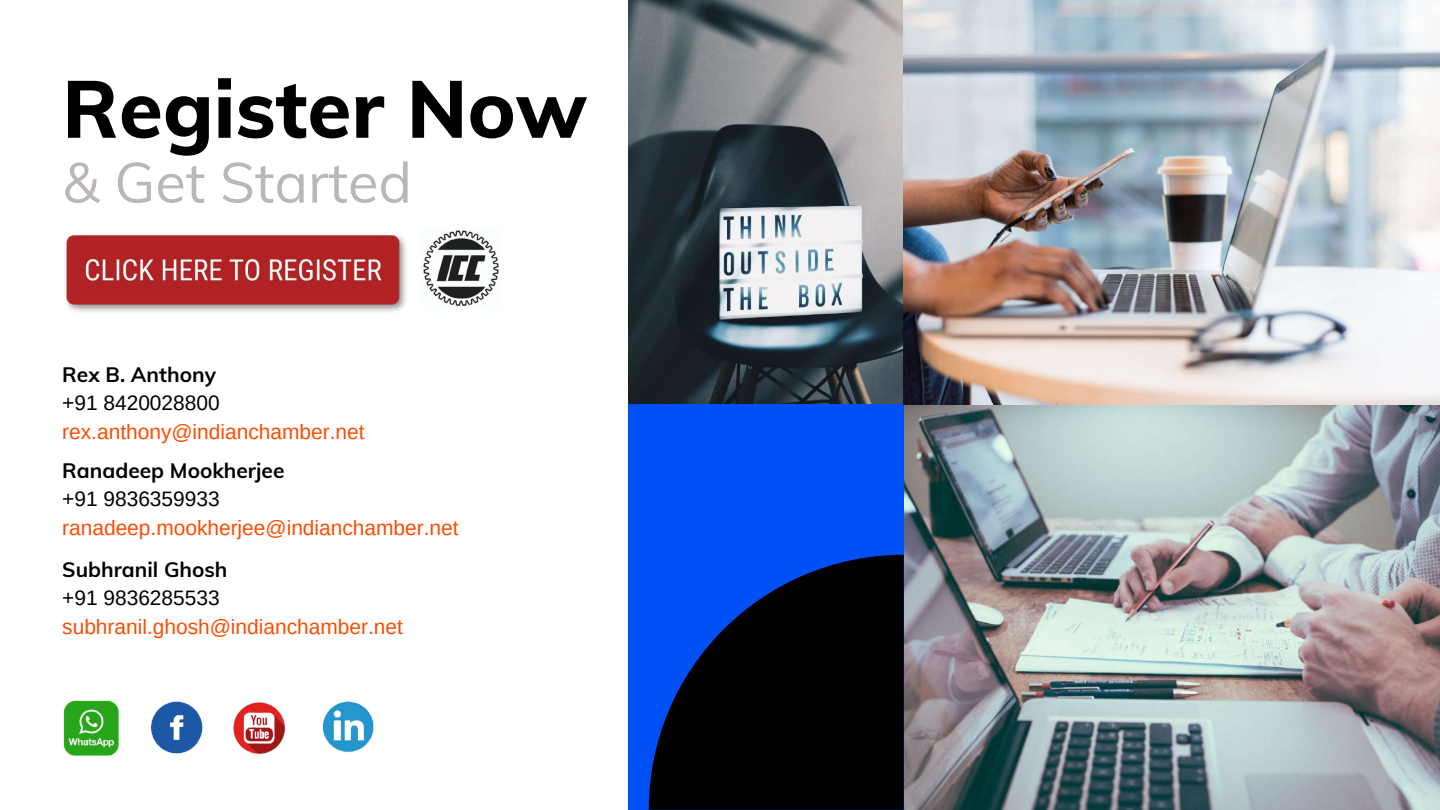
<style>
.page{position:relative;width:1440px;height:810px;background:#fff}
.page>*{position:absolute;margin:0;border:0;box-sizing:border-box;transform-origin:0 0}
.t1{font:800 80px "Muli";color:#000}
.t2{font:56px "Muli";color:#bbb7b8}
.t3{font:20.9px "Arimo";color:#fe4c00}
.t4{font:700 20.9px "Muli";color:#000}
.t5{font:20.9px "Arimo";color:#000}
</style>
<div class="page">
<img style="left:628px;top:0;width:276px;height:404px">
<img style="left:904px;top:405px;width:536px;height:405px">
<div style="left:628px;top:405px;width:276px;height:405px;background:#0050f5"></div>
<svg style="left:649px;top:555px;width:255px;height:255px;fill:#000"></svg>
<img style="left:904px;top:0;width:536px;height:405px">
<img style="left:423px;top:230px;width:76px;height:76px">
<img style="left:66px;top:234px;width:340px;height:78px">
<img style="left:63px;top:700px;width:56px;height:56px">
<img style="left:233px;top:702px;width:53px;height:52px">
<img style="left:322px;top:701px;width:52px;height:52px">
<img style="left:151px;top:701px;width:52px;height:53px">
<h1 class="t1" style="left:62px;top:57px;width:526px">Register Now</h1>
<h2 class="t2" style="left:62px;top:146px;width:351px">&amp; Get Started</h2>
<p class="t4" style="left:62px;top:361px;width:155px">Rex B. Anthony</p>
<p class="t5" style="left:62px;top:392px;width:159px">+91 8420028800</p>
<p class="t3" style="left:62px;top:421px;width:304px">rex.anthony@indianchamber.net</p>
<p class="t4" style="left:62px;top:457px;width:224px">Ranadeep Mookherjee</p>
<p class="t5" style="left:62px;top:488px;width:159px">+91 9836359933</p>
<p class="t3" style="left:62px;top:516px;width:398px">ranadeep.mookherjee@indianchamber.net</p>
<p class="t4" style="left:62px;top:556px;width:167px">Subhranil Ghosh</p>
<p class="t5" style="left:62px;top:586px;width:159px">+91 9836285533</p>
<p class="t3" style="left:62px;top:615px;width:342px">subhranil.ghosh@indianchamber.net</p>
</div>
